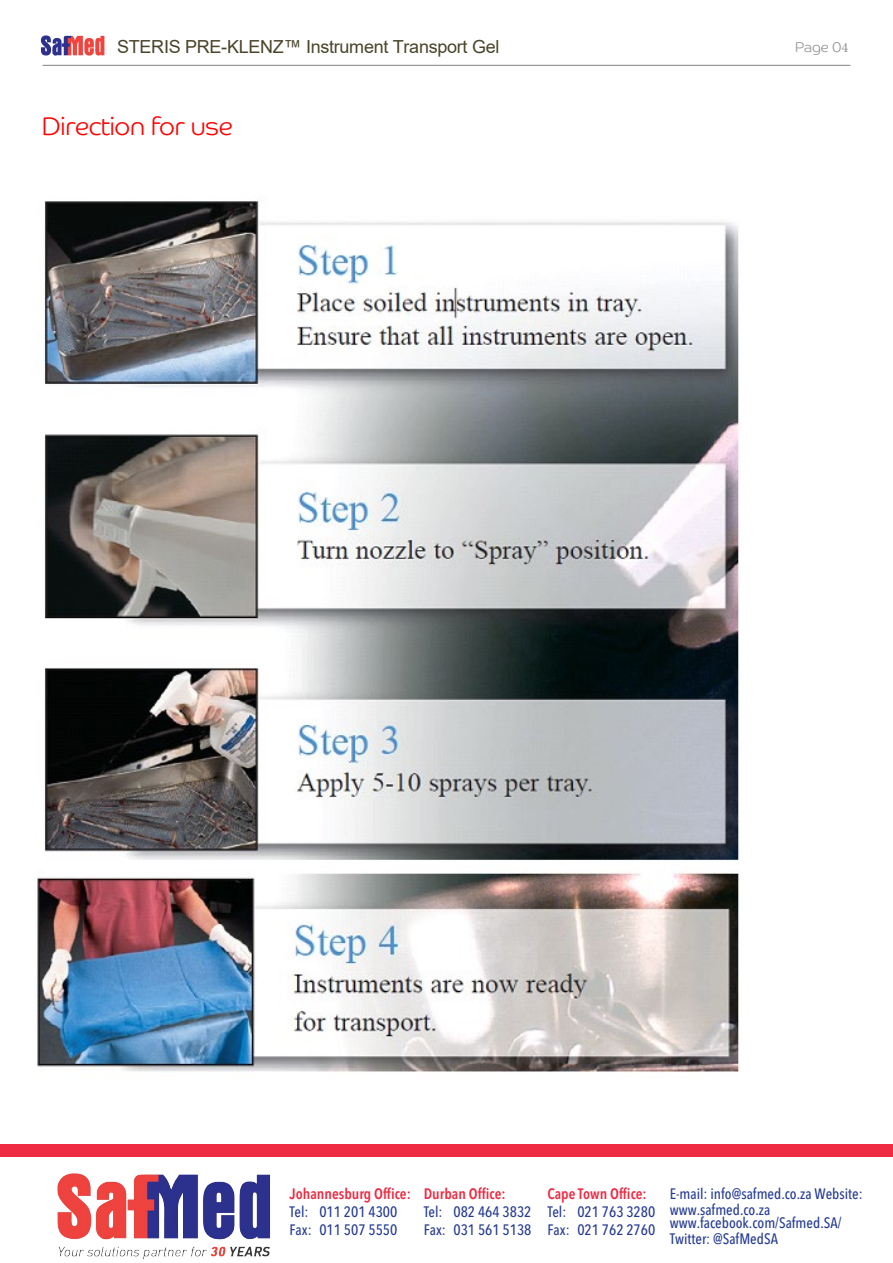
<style>
.page{position:relative;width:893px;height:1263px;background:#fff}
.page>*{position:absolute;margin:0;border:0;box-sizing:border-box;transform-origin:0 0}
.t1{font:300 25.5px "Co Headline Corp";letter-spacing:-.01em;color:#f00}
.t2{font:18px "Arial";letter-spacing:-.015em;color:#4a442a}
.t3{font:500 15px/18px "Avenir Next Condensed";color:#253b91}
.t4{font:600 15px "Avenir Next Condensed";color:#ee2b43}
.t5{font:300 14.25px "Co Headline Corp";color:#919396}
.s1{font-family:"Minion Pro";font-weight:400}
</style>
<div class="page">
<hr style="left:43px;top:65px;width:807px;height:1px;background:#808285">
<img style="left:57px;top:1173px;width:213px;height:86px">
<div style="left:0;top:1144px;width:893px;height:12px;background:#ee2b43"></div>
<img style="left:40px;top:35px;width:65px;height:21px">
<img style="left:37px;top:201px;width:704px;height:871px">
<p class="t2" style="left:117px;top:34px;width:384px">STERIS PRE-KLENZ™ Instrument Transport Gel</p>
<h1 class="t1" style="left:42px;top:111px;width:192px">Direction for use</h1>
<p class="t5" style="left:795px;top:39px;width:55px">Page 0<span class="s1">4</span></p>
<p class="t4" style="left:290px;top:1185px;width:123px">Johannesburg Office:</p>
<p class="t3" style="left:290px;top:1203px;width:109px">Tel: 011 201 4300<br>Fax: 011 507 5550</p>
<p class="t4" style="left:424px;top:1185px;width:83px">Durban Office:</p>
<p class="t3" style="left:424px;top:1203px;width:109px">Tel: 082 464 3832<br>Fax: 031 561 5138</p>
<p class="t4" style="left:548px;top:1185px;width:101px">Cape Town Office:</p>
<p class="t3" style="left:548px;top:1203px;width:109px">Tel: 021 763 3280<br>Fax: 021 762 2760</p>
<p class="t3" style="left:670px;top:1185px;width:195px;line-height:16.2px">E-mail: info@safmed.co.za Website: www.safmed.co.za</p>
<p class="t3" style="left:670px;top:1215px;width:173px;line-height:16.2px">www.facebook.com/Safmed.SA/<br>Twitter: @SafMedSA</p>
</div>
